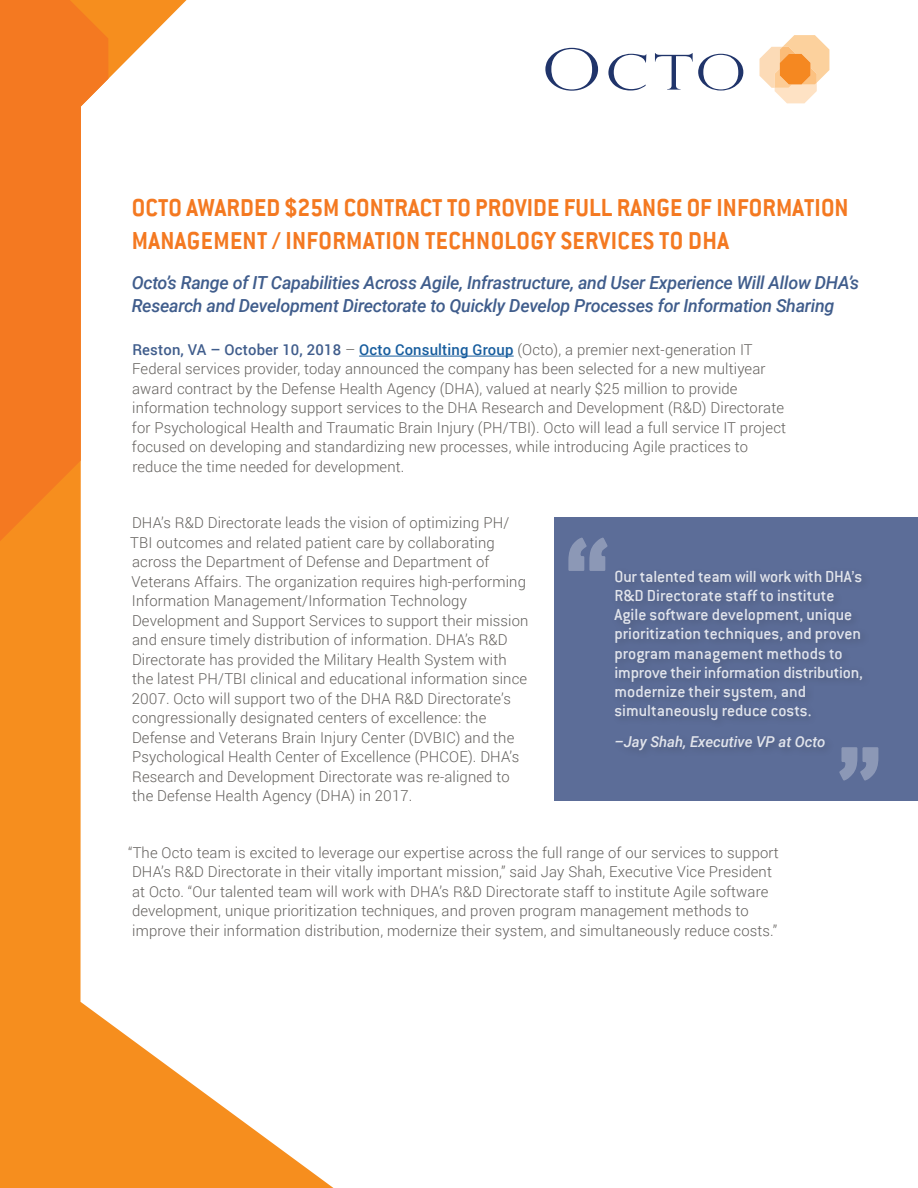
<style>
.page{position:relative;width:918px;height:1188px;background:#fff}
.page>*{position:absolute;margin:0;border:0;box-sizing:border-box;transform-origin:0 0}
.t1{font:700 133.8px "Conduit ITC";color:#fff}
.t2{font:700 27px/33px "Conduit ITC";letter-spacing:.005em;color:#f47921;scale:.95 1}
.Body{font:italic 500 18px/22.5px "Roboto";letter-spacing:-.015em;color:#405d8c}
.t3{font:500 17.7px/19px "Conduit ITC";color:#fff}
.Body-2{font:300 15px/19.5px "Roboto";letter-spacing:.01em;color:#63605d}
.t4{font:italic 500 15px "Roboto";color:#fff}
.s1{font-weight:500;color:#405d8c}
.s2{font-weight:500;color:#175d9e}
</style>
<div class="page">
<svg style="left:0;top:0;width:333px;height:1188px"></svg>
<svg style="left:0;top:0;width:108px;height:541px;fill:#f47921"></svg>
<hr style="left:359px;top:356px;width:155px;height:1px;background:#175d9e">
<svg style="left:545px;top:48px;width:198px;height:43px"></svg>
<svg style="left:760px;top:35px;width:69px;height:68px"></svg>
<div style="left:554px;top:518px;width:364px;height:283px;background:#5c6d98"></div>
<div style="left:610px;top:566px;width:263px;height:195px;background:#596a93"></div>
<p class="t2" style="left:132px;top:190px;width:756px">OCTO AWARDED $25M CONTRACT TO PROVIDE FULL RANGE OF INFORMATION<br>MANAGEMENT / INFORMATION TECHNOLOGY SERVICES TO DHA</p>
<p class="Body" style="left:132px;top:271px;width:729px">Octo’s Range of IT Capabilities Across Agile, Infrastructure, and User Experience Will Allow DHA’s<br>Research and Development Directorate to Quickly Develop Processes for Information Sharing</p>
<p class="Body-2" style="left:132px;top:339px;width:656px"><span class="s1">Reston, VA – October 10, 2018</span> – <span class="s2">Octo Consulting Group</span> (Octo), a premier next-generation IT Federal services provider, today announced the company has been selected for a new multiyear award contract by the Defense Health Agency (DHA), valued at nearly $25 million to provide information technology support services to the DHA Research and Development (R&amp;D) Directorate for Psychological Health and Traumatic Brain Injury (PH/TBI). Octo will lead a full service IT project focused on developing and standardizing new processes, while introducing Agile practices to reduce the time needed for development.</p>
<p class="Body-2" style="left:130px;top:513px;width:400px">DHA’s R&amp;D Directorate leads the vision of optimizing PH/ TBI outcomes and related patient care by collaborating across the Department of Defense and Department of Veterans Affairs. The organization requires high-performing Information Management/Information Technology Development and Support Services to support their mission and ensure timely distribution of information. DHA’s R&amp;D Directorate has provided the Military Health System with the latest PH/TBI clinical and educational information since 2007. Octo will support two of the DHA R&amp;D Directorate’s congressionally designated centers of excellence: the Defense and Veterans Brain Injury Center (DVBIC) and the Psychological Health Center of Excellence (PHCOE). DHA’s Research and Development Directorate was re-aligned to the Defense Health Agency (DHA) in 2017.</p>
<h1 class="t1" style="left:564px;top:508px;width:48px">“</h1>
<p class="t3" style="left:615px;top:567px;width:250px">Our talented team will work with DHA’s R&amp;D Directorate staff to institute Agile software development, unique prioritization techniques, and proven program management methods to improve their information distribution, modernize their system, and simultaneously reduce costs.</p>
<p class="t4" style="left:615px;top:731px;width:212px">–Jay Shah, Executive VP at Octo</p>
<h1 class="t1" style="left:883px;top:810px;width:48px;rotate:-180deg">“</h1>
<p class="Body-2" style="left:128px;top:842px;width:652px">“The Octo team is excited to leverage our expertise across the full range of our services to support DHA’s R&amp;D Directorate in their vitally important mission,” said Jay Shah, Executive Vice President at Octo. “Our talented team will work with DHA’s R&amp;D Directorate staff to institute Agile software development, unique prioritization techniques, and proven program management methods to improve their information distribution, modernize their system, and simultaneously reduce costs.”</p>
</div>
